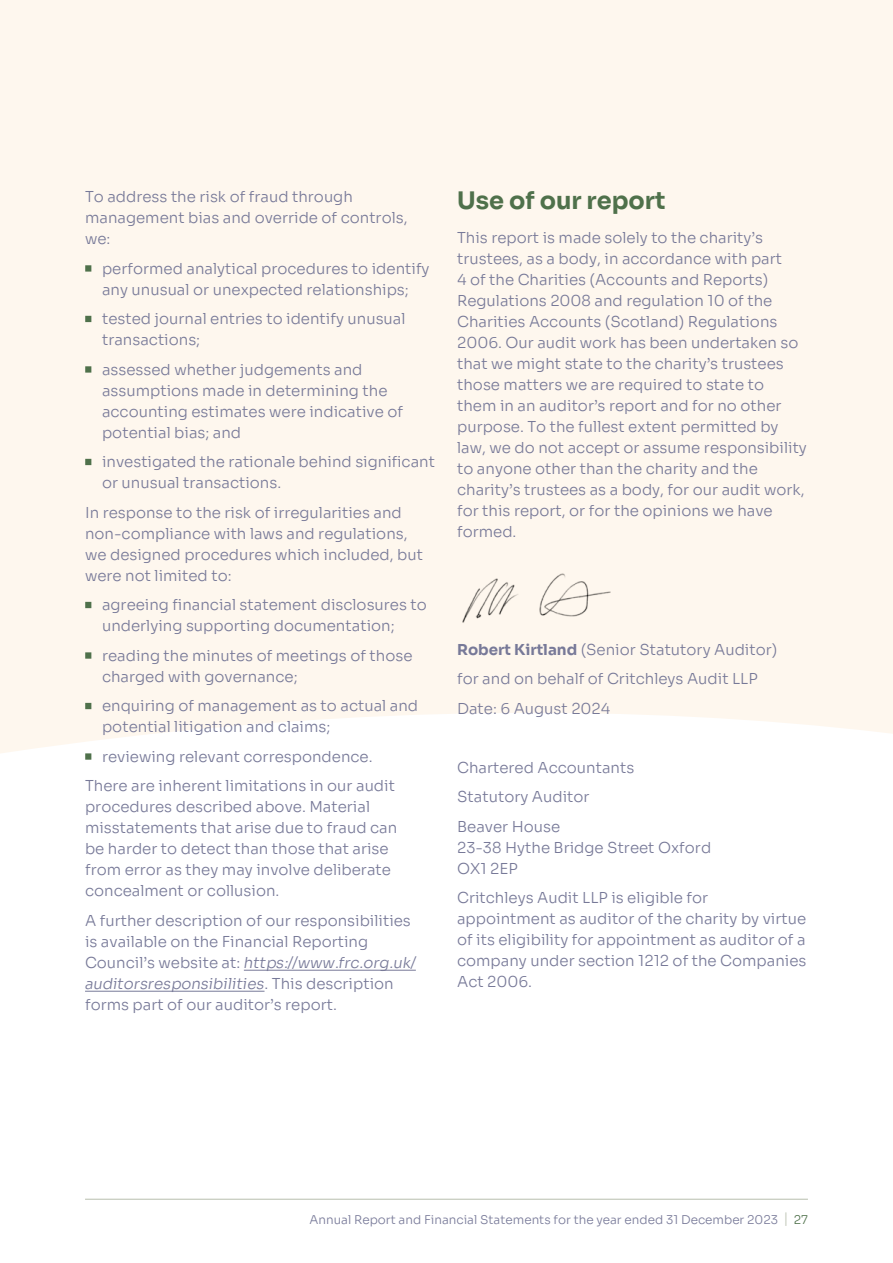
<style>
.page{position:relative;width:893px;height:1263px;background:#fff}
.page>*{position:absolute;margin:0;border:0;box-sizing:border-box;transform-origin:0 0}
.t1{font:700 24px "Sora";color:#4f714b}
.t2{font:300 15px/21px "Sora";color:#777998}
.t3{font:300 12px "Sora";color:#777998}
.s1{font-weight:700;color:#4f714b}
.s2{font-style:italic}
.s3{font-weight:700}
.s4{font-size:14.4px;color:#b7bead}
.s5{color:#4f714b}
</style>
<div class="page">
<div style="left:0;top:0;width:893px;height:1199px;background:#fef7ee"></div>
<div style="left:0;top:713px;width:893px;height:486px;background:#fff"></div>
<hr style="left:244px;top:970px;width:172px;height:1px;background:#777998">
<hr style="left:85px;top:991px;width:180px;height:1px;background:#777998">
<img style="left:462px;top:573px;width:149px;height:50px">
<hr style="left:85px;top:1199px;width:723px;height:1px;background:#b7bead">
<p class="t2" style="left:85px;top:185px;width:324px">To address the risk of fraud through management bias and override of controls, we:</p>
<p class="t2" style="left:85px;top:257px;width:346px;text-align:center"><span class="s1">•</span> performed analytical procedures to identify any unusual or unexpected relationships;</p>
<p class="t2" style="left:102px;top:307px;width:305px;text-indent:-17px"><span class="s1">•</span> tested journal entries to identify unusual transactions;</p>
<p class="t2" style="left:102px;top:358px;width:302px;text-indent:-17px"><span class="s1">•</span> assessed whether judgements and assumptions made in determining the accounting estimates were indicative of potential bias; and</p>
<p class="t2" style="left:102px;top:450px;width:334px;text-indent:-17px"><span class="s1">•</span> investigated the rationale behind significant or unusual transactions.</p>
<p class="t2" style="left:85px;top:501px;width:339px">In response to the risk of irregularities and non-compliance with laws and regulations, we designed procedures which included, but were not limited to:</p>
<p class="t2" style="left:102px;top:593px;width:326px;text-indent:-17px"><span class="s1">•</span> agreeing financial statement disclosures to underlying supporting documentation;</p>
<p class="t2" style="left:102px;top:644px;width:312px;text-indent:-17px"><span class="s1">•</span> reading the minutes of meetings of those charged with governance;</p>
<p class="t2" style="left:102px;top:694px;width:318px;text-indent:-17px"><span class="s1">•</span> enquiring of management as to actual and potential litigation and claims;</p>
<p class="t2" style="left:85px;top:740px;width:311px;line-height:29.5px"><span class="s1">•</span> reviewing relevant correspondence.<br>There are inherent limitations in our audit</p>
<p class="t2" style="left:85px;top:795px;width:314px">procedures described above. Material misstatements that arise due to fraud can be harder to detect than those that arise from error as they may involve deliberate concealment or collusion.</p>
<p class="t2" style="left:85px;top:909px;width:332px">A further description of our responsibilities is available on the Financial Reporting Council’s website at: <span class="s2">https://www.frc.org.uk/ auditorsresponsibilities</span>. This description forms part of our auditor’s report.</p>
<h1 class="t1" style="left:457px;top:180px;width:210px">Use of our report</h1>
<p class="t2" style="left:457px;top:225px;width:351px">This report is made solely to the charity’s trustees, as a body, in accordance with part<br>4 of the Charities (Accounts and Reports)<br>Regulations 2008 and regulation 10 of the Charities Accounts (Scotland) Regulations 2006. Our audit work has been undertaken so that we might state to the charity’s trustees those matters we are required to state to them in an auditor’s report and for no other purpose. To the fullest extent permitted by law, we do not accept or assume responsibility to anyone other than the charity and the charity’s trustees as a body, for our audit work, for this report, or for the opinions we have formed.</p>
<p class="t2" style="left:457px;top:633px;width:322px;line-height:29.5px"><span class="s3">Robert Kirtland</span> (Senior Statutory Auditor) for and on behalf of Critchleys Audit LLP<br>Date: 6 August 2024</p>
<p class="t2" style="left:457px;top:751px;width:179px;line-height:29.5px">Chartered Accountants<br>Statutory Auditor<br>Beaver House</p>
<p class="t2" style="left:457px;top:835px;width:256px">23-38 Hythe Bridge Street Oxford<br>OX1 2EP</p>
<p class="t2" style="left:457px;top:886px;width:351px">Critchleys Audit LLP is eligible for appointment as auditor of the charity by virtue of its eligibility for appointment as auditor of a company under section 1212 of the Companies Act 2006.</p>
<p class="t3" style="left:310px;top:1209px;width:500px">Annual Report and Financial Statements for the year ended 31 December 2023 <span class="s4">|</span> <span class="s5">27</span></p>
</div>
